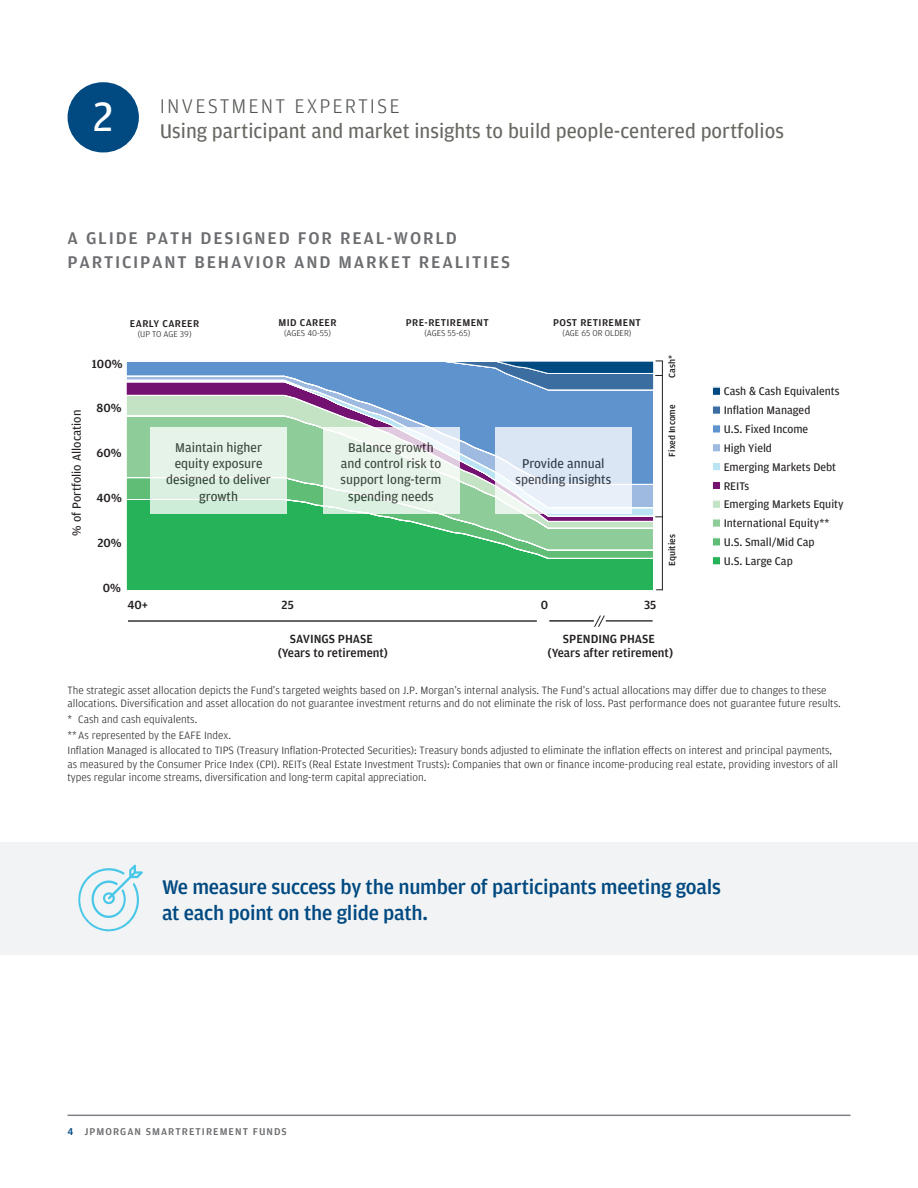
<style>
.page{position:relative;width:918px;height:1188px;background:#fff}
.page>*{position:absolute;margin:0;border:0;box-sizing:border-box;transform-origin:0 0}
.t1{font:43.5px "Amplitude";color:#fff}
.t2{font:500 21px/25.2px "Amplitude";letter-spacing:-.01em;color:#004981}
.t3{font:21px "Amplitude";color:#676862}
.t4{font:300 21px "Amplitude";letter-spacing:.1em;color:#525651}
._1st_SUBHEAD{font:500 18px/24px "Amplitude";letter-spacing:.1em;color:#6c6d70}
.t5{font:13.5px/16.2px "Amplitude";color:#231f20;text-align:center}
.t6{font:500 12.6px/14.1px "Amplitude";color:#231f20;text-align:center}
.t7{font:12.6px "Amplitude";color:#231f20}
.t8{font:11.7px "Amplitude";color:#231f20}
.Product_code{font:300 11.25px/13.5px "Amplitude";color:#231f20}
.t9{font:500 10.5px "Amplitude";letter-spacing:.04em;color:#231f20}
.t10{font:500 10.5px "Amplitude";letter-spacing:.1em;color:#6c6d70}
.t11{font:500 9.45px "Amplitude";color:#231f20}
.t12{font:300 9px "Amplitude";color:#231f20}
.s1{color:#004981}
.s2{color:#3b6da0}
.s3{color:#5e93ce}
.s4{color:#9fbae0}
.s5{color:#bae4f3}
.s6{color:#731270}
.s7{color:#c4e3c5}
.s8{color:#8ecd9a}
.s9{color:#5fbd75}
.s10{color:#26b258}
</style>
<div class="page">
<hr style="left:68px;top:1115px;width:782px;height:1px;background:#808285">
<hr style="left:549px;top:620px;width:45px;height:2px;background:#231f20">
<hr style="left:606px;top:620px;width:47px;height:2px;background:#231f20">
<svg style="left:594px;top:615px;width:11px;height:12px"></svg>
<div style="left:126px;top:559px;width:527px;height:31px;background:#26b258"></div>
<svg style="left:126px;top:390px;width:527px;height:87px;background:#88acc1"></svg>
<hr style="left:662px;top:361px;width:1px;height:229px;background:#231f20">
<svg style="left:126px;top:361px;width:536px;height:29px;background:#688bbf"></svg>
<hr style="left:128px;top:620px;width:409px;height:2px;background:#231f20">
<svg style="left:126px;top:477px;width:536px;height:82px;background:#5abd7c"></svg>
<svg style="left:68px;top:82px;width:71px;height:70px"></svg>
<div style="left:0;top:842px;width:918px;height:113px;background:#f2f3f4"></div>
<div style="left:151px;top:428px;width:136px;height:86px;background:linear-gradient(to bottom,#ecf5ed,#d3eedb)"></div>
<svg style="left:323px;top:428px;width:136px;height:86px;fill:#e5f3e8"></svg>
<svg style="left:495px;top:428px;width:136px;height:86px;background:#e2ebf5"></svg>
<svg style="left:78px;top:864px;width:65px;height:68px"></svg>
<p class="t1" style="left:93px;top:89px;width:22px">2</p>
<p class="t4" style="left:160px;top:93px;width:242px">INVESTMENT EXPERTISE</p>
<p class="t3" style="left:160px;top:118px;width:626px">Using participant and market insights to build people-centered portfolios</p>
<p class="_1st_SUBHEAD" style="left:68px;top:225px;width:444px">A GLIDE PATH DESIGNED FOR REAL-WORLD<br>PARTICIPANT BEHAVIOR AND MARKET REALITIES</p>
<p class="t7" style="left:69px;top:536px;width:127px;rotate:-90deg">% of Portfolio Allocation</p>
<p class="t6" style="left:92px;top:356px;width:32px">100%</p>
<p class="t6" style="left:97px;top:401px;width:27px">80%</p>
<p class="t6" style="left:97px;top:446px;width:27px">60%</p>
<p class="t6" style="left:96px;top:491px;width:27px">40%</p>
<p class="t6" style="left:97px;top:535px;width:26px">20%</p>
<p class="t6" style="left:103px;top:580px;width:20px">0%</p>
<p class="t9" style="left:130px;top:316px;width:71px">EARLY CAREER</p>
<p class="t12" style="left:138px;top:329px;width:55px">(UP TO AGE 39)</p>
<p class="t9" style="left:278px;top:316px;width:60px">MID CAREER</p>
<p class="t12" style="left:284px;top:328px;width:48px">(AGES 40-55)</p>
<p class="t9" style="left:406px;top:316px;width:85px">PRE-RETIREMENT</p>
<p class="t12" style="left:424px;top:328px;width:47px">(AGES 55-65)</p>
<p class="t5" style="left:166px;top:439px;width:106px">Maintain higher equity exposure designed to deliver growth</p>
<p class="t5" style="left:341px;top:439px;width:102px">Balance growth and control risk to support long-term spending needs</p>
<p class="t9" style="left:553px;top:316px;width:89px">POST RETIREMENT</p>
<p class="t12" style="left:563px;top:328px;width:70px">(AGE 65 OR OLDER)</p>
<p class="t5" style="left:516px;top:455px;width:97px">Provide annual spending insights</p>
<p class="t6" style="left:127px;top:597px;width:22px">40+</p>
<p class="t6" style="left:282px;top:597px;width:14px">25</p>
<p class="t6" style="left:541px;top:597px;width:9px">0</p>
<p class="t6" style="left:644px;top:597px;width:14px">35</p>
<p class="t11" style="left:666px;top:378px;width:24px;rotate:-90deg">Cash*</p>
<p class="t11" style="left:666px;top:457px;width:54px;rotate:-90deg">Fixed Income</p>
<p class="t11" style="left:666px;top:566px;width:33px;rotate:-90deg">Equities</p>
<p class="t6" style="left:278px;top:631px;width:112px">SAVINGS PHASE (Years to retirement)</p>
<p class="t6" style="left:548px;top:631px;width:127px">SPENDING PHASE (Years after retirement)</p>
<p class="t8" style="left:712px;top:384px;width:129px"><span class="s1">■</span> Cash &amp; Cash Equivalents</p>
<p class="t8" style="left:712px;top:403px;width:100px"><span class="s2">■</span> Inflation Managed</p>
<p class="t8" style="left:712px;top:422px;width:98px"><span class="s3">■</span> U.S. Fixed Income</p>
<p class="t8" style="left:712px;top:441px;width:62px"><span class="s4">■</span> High Yield</p>
<p class="t8" style="left:712px;top:459px;width:126px"><span class="s5">■</span> Emerging Markets Debt</p>
<p class="t8" style="left:712px;top:478px;width:39px"><span class="s6">■</span> REITs</p>
<p class="t8" style="left:712px;top:497px;width:133px"><span class="s7">■</span> Emerging Markets Equity</p>
<p class="t8" style="left:712px;top:516px;width:119px"><span class="s8">■</span> International Equity**</p>
<p class="t8" style="left:712px;top:535px;width:104px"><span class="s9">■</span> U.S. Small/Mid Cap</p>
<p class="t8" style="left:712px;top:554px;width:82px"><span class="s10">■</span> U.S. Large Cap</p>
<p class="Product_code" style="left:68px;top:683px;width:775px">The strategic asset allocation depicts the Fund’s targeted weights based on J.P. Morgan’s internal analysis. The Fund’s actual allocations may differ due to changes to these allocations. Diversification and asset allocation do not guarantee investment returns and do not eliminate the risk of loss. Past performance does not guarantee future results.</p>
<p class="Product_code" style="left:68px;top:712px;width:131px">* Cash and cash equivalents.</p>
<p class="Product_code" style="left:68px;top:728px;width:165px">**As represented by the EAFE Index.</p>
<p class="Product_code" style="left:68px;top:743px;width:772px">Inflation Managed is allocated to TIPS (Treasury Inflation-Protected Securities): Treasury bonds adjusted to eliminate the inflation effects on interest and principal payments, as measured by the Consumer Price Index (CPI). REITs (Real Estate Investment Trusts): Companies that own or finance income-producing real estate, providing investors of all types regular income streams, diversification and long-term capital appreciation.</p>
<p class="t2" style="left:162px;top:874px;width:561px">We measure success by the number of participants meeting goals at each point on the glide path.</p>
<p class="t10" style="left:68px;top:1125px;width:221px"><span class="s1">4</span> JPMORGAN SMARTRETIREMENT FUNDS</p>
</div>
